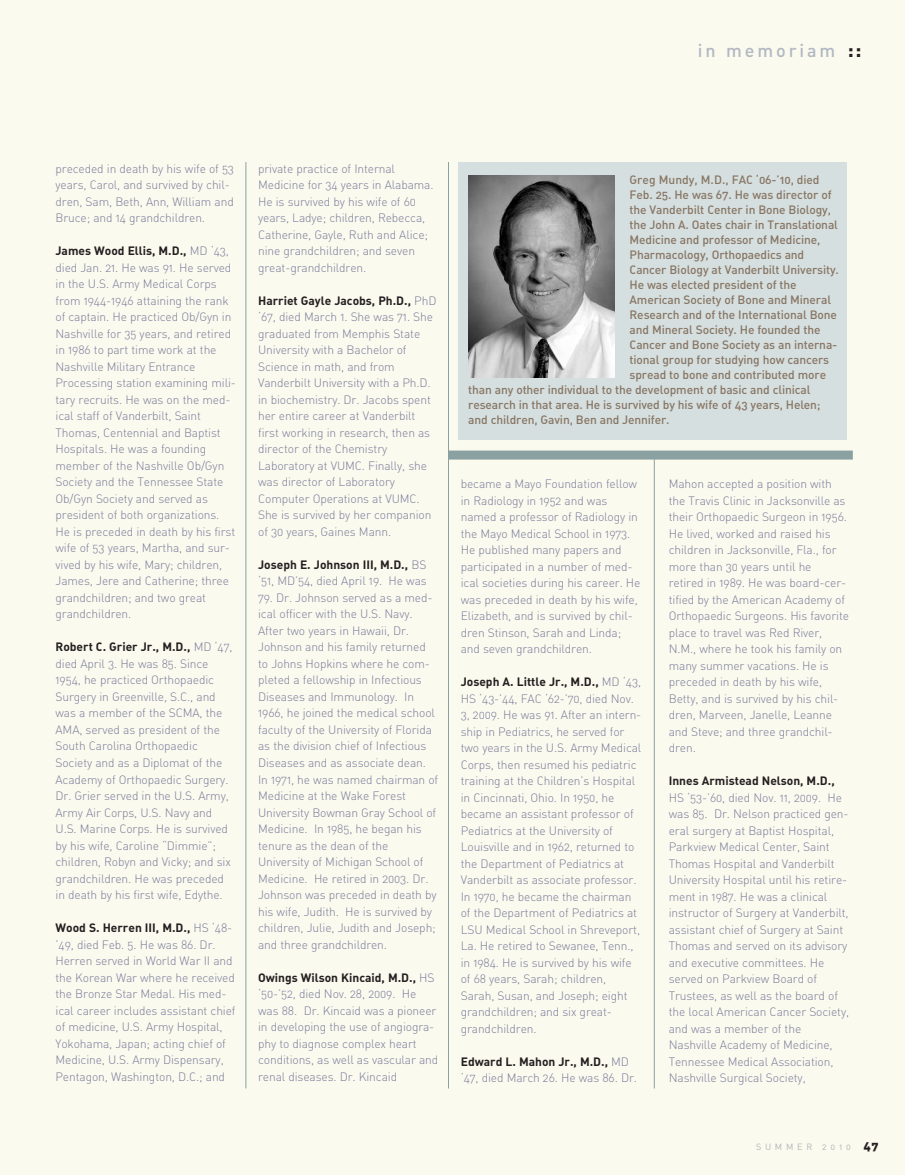
<style>
.page{position:relative;width:905px;height:1175px;background:#fff}
.page>*{position:absolute;margin:0;border:0;box-sizing:border-box;transform-origin:0 0}
.t1{font:18px "DIN Medium Alternate";letter-spacing:.16em;color:#b2b8c2}
.t2{font:12px/16.5px "DIN Light Alternate";letter-spacing:-.01em;color:#777a97}
.t3{font:12px "DIN Medium Alternate";letter-spacing:-.01em;color:#877665}
.t4{font:12px "DIN Bold Alternate";color:#231f20}
.t5{font:9px "DIN Regular Alternate";letter-spacing:.415em;color:#b4b5b8}
.s1{font-family:"DIN";font-weight:700;font-size:21px;color:#231f20}
.s2{font-family:"DIN Light Alternate";color:#777a97}
.s3{font-family:"DIN Black Alternate";font-size:12px;color:#231f20}
</style>
<div class="page">
<div style="left:0;top:0;width:904px;height:1174px;background:#fbfaef"></div>
<hr style="left:245px;top:162px;width:1px;height:926px;background:#8ba0a1">
<hr style="left:448px;top:162px;width:1px;height:926px;background:#8ba0a1">
<hr style="left:654px;top:457px;width:1px;height:631px;background:#8ba0a1">
<div style="left:458px;top:162px;width:388px;height:278px;background:#d6dfdf"></div>
<div style="left:449px;top:450px;width:403px;height:9px;background:#8ba0a1"></div>
<img style="left:468px;top:175px;width:146px;height:202px">
<h1 class="t1" style="left:698px;top:40px;width:165px">in memoriam <span class="s1">::</span></h1>
<p class="t2" style="left:56px;top:160px;width:180px">preceded in death by his wife of 53 years, Carol, and survived by chil&shy;dren, Sam, Beth, Ann, William and<br>Bruce; and 14 grandchildren.</p>
<p class="t4" style="left:56px;top:244px;width:175px">James Wood Ellis, M.D., <span class="s2">MD ‘43,</span></p>
<p class="t2" style="left:55px;top:259px;width:182px">died Jan. 21. He was 91. He served in the U.S. Army Medical Corps from 1944-1946 attaining the rank of captain. He practiced Ob/Gyn in<br>Nashville for 35 years, and retired in 1986 to part time work at the<br>Nashville Military Entrance<br>Processing station examining mili&shy;tary recruits. He was on the med&shy;ical staff of Vanderbilt, Saint<br>Thomas, Centennial and Baptist<br>Hospitals. He was a founding member of the Nashville Ob/Gyn<br>Society and the Tennessee State<br>Ob/Gyn Society and served as president of both organizations.<br>He is preceded in death by his first wife of 53 years, Martha, and sur&shy;vived by his wife, Mary; children,<br>James, Jere and Catherine; three grandchildren; and two great grandchildren.</p>
<p class="t4" style="left:55px;top:640px;width:178px">Robert C. Grier Jr., M.D., <span class="s2">MD ‘47,</span></p>
<p class="t2" style="left:55px;top:655px;width:177px">died April 3. He was 85. Since<br>1954, he practiced Orthopaedic<br>Surgery in Greenville, S.C., and was a member of the SCMA, the<br>AMA, served as president of the<br>South Carolina Orthopaedic<br>Society and as a Diplomat of the<br>Academy of Orthopaedic Surgery.<br>Dr. Grier served in the U.S. Army,<br>Army Air Corps, U.S. Navy and<br>U.S. Marine Corps. He is survived by his wife, Caroline “Dimmie”; children, Robyn and Vicky; and six grandchildren. He was preceded in death by his first wife, Edythe.</p>
<p class="t4" style="left:56px;top:921px;width:178px">Wood S. Herren III, M.D., <span class="s2">HS ‘48-</span></p>
<p class="t2" style="left:55px;top:936px;width:181px">’49, died Feb. 5. He was 86. Dr.<br>Herren served in World War II and the Korean War where he received the Bronze Star Medal. His med&shy;ical career includes assistant chief of medicine, U.S. Army Hospital,<br>Yokohama, Japan; acting chief of<br>Medicine, U.S. Army Dispensary,<br>Pentagon, Washington, D.C.; and</p>
<p class="t2" style="left:258px;top:160px;width:177px">private practice of Internal<br>Medicine for 34 years in Alabama.<br>He is survived by his wife of 60 years, Ladye; children, Rebecca,<br>Catherine, Gayle, Ruth and Alice; nine grandchildren; and seven great-grandchildren.</p>
<p class="t4" style="left:258px;top:294px;width:180px">Harriet Gayle Jacobs, Ph.D., <span class="s2">PhD</span></p>
<p class="t2" style="left:258px;top:309px;width:176px">‘67, died March 1. She was 71. She graduated from Memphis State<br>University with a Bachelor of<br>Science in math, and from<br>Vanderbilt University with a Ph.D. in biochemistry. Dr. Jacobs spent her entire career at Vanderbilt first working in research, then as director of the Chemistry<br>Laboratory at VUMC. Finally, she was director of Laboratory<br>Computer Operations at VUMC.<br>She is survived by her companion of 30 years, Gaines Mann.</p>
<p class="t4" style="left:258px;top:558px;width:170px">Joseph E. Johnson III, M.D., <span class="s2">BS</span></p>
<p class="t2" style="left:258px;top:573px;width:170px">‘51, MD’54, died April 19. He was</p>
<p class="t2" style="left:258px;top:589px;width:182px">79. Dr. Johnson served as a med&shy;ical officer with the U.S. Navy.<br>After two years in Hawaii, Dr.<br>Johnson and his family returned to Johns Hopkins where he com&shy;pleted a fellowship in Infectious<br>Diseases and Immunology. In<br>1966, he joined the medical school faculty of the University of Florida as the division chief of Infectious<br>Diseases and as associate dean.<br>In 1971, he was named chairman of<br>Medicine at the Wake Forest<br>University Bowman Gray School of<br>Medicine. In 1985, he began his tenure as the dean of the<br>University of Michigan School of<br>Medicine. He retired in 2003. Dr.<br>Johnson was preceded in death by his wife, Judith. He is survived by children, Julie, Judith and Joseph; and three grandchildren.</p>
<p class="t4" style="left:258px;top:970px;width:178px">Owings Wilson Kincaid, M.D., <span class="s2">HS</span></p>
<p class="t2" style="left:258px;top:985px;width:182px">‘50-’52, died Nov. 28, 2009. He was 88. Dr. Kincaid was a pioneer in developing the use of angiogra&shy;phy to diagnose complex heart conditions, as well as vascular and renal diseases. Dr. Kincaid</p>
<p class="t3" style="left:629px;top:172px;width:191px">Greg Mundy, M.D., FAC ‘06-’10, died</p>
<p class="t3" style="left:629px;top:187px;width:204px">Feb. 25. He was 67. He was director of</p>
<p class="t3" style="left:629px;top:202px;width:203px">the Vanderbilt Center in Bone Biology,</p>
<p class="t3" style="left:629px;top:217px;width:210px">the John A. Oates chair in Translational</p>
<p class="t3" style="left:629px;top:232px;width:192px">Medicine and professor of Medicine,</p>
<p class="t3" style="left:629px;top:247px;width:176px">Pharmacology, Orthopaedics and</p>
<p class="t3" style="left:629px;top:262px;width:211px">Cancer Biology at Vanderbilt University.</p>
<p class="t3" style="left:629px;top:277px;width:168px">He was elected president of the</p>
<p class="t3" style="left:629px;top:292px;width:203px">American Society of Bone and Mineral</p>
<p class="t3" style="left:629px;top:307px;width:209px">Research and of the International Bone</p>
<p class="t3" style="left:629px;top:322px;width:192px">and Mineral Society. He founded the</p>
<p class="t3" style="left:629px;top:337px;width:209px">Cancer and Bone Society as an interna-</p>
<p class="t3" style="left:629px;top:352px;width:201px">tional group for studying how cancers</p>
<p class="t3" style="left:629px;top:367px;width:198px">spread to bone and contributed more</p>
<p class="t3" style="left:468px;top:382px;width:343px">than any other individual to the development of basic and clinical</p>
<p class="t3" style="left:468px;top:397px;width:354px">research in that area. He is survived by his wife of 43 years, Helen;</p>
<p class="t3" style="left:468px;top:412px;width:203px">and children, Gavin, Ben and Jennifer.</p>
<p class="t2" style="left:460px;top:476px;width:181px">became a Mayo Foundation fellow in Radiology in 1952 and was named a professor of Radiology in the Mayo Medical School in 1973.<br>He published many papers and participated in a number of med&shy;ical societies during his career. He was preceded in death by his wife,<br>Elizabeth, and is survived by chil&shy;dren Stinson, Sarah and Linda; and seven grandchildren.</p>
<p class="t4" style="left:460px;top:675px;width:182px">Joseph A. Little Jr., M.D., <span class="s2">MD ‘43,</span></p>
<p class="t2" style="left:460px;top:690px;width:182px">HS ‘43-’44, FAC ‘62-’70, died Nov.<br>3, 2009. He was 91. After an intern&shy;ship in Pediatrics, he served for two years in the U.S. Army Medical<br>Corps, then resumed his pediatric training at the Children’s Hospital in Cincinnati, Ohio. In 1950, he became an assistant professor of<br>Pediatrics at the University of<br>Louisville and in 1962, returned to the Department of Pediatrics at<br>Vanderbilt as associate professor.<br>In 1970, he became the chairman of the Department of Pediatrics at<br>LSU Medical School in Shreveport,<br>La. He retired to Sewanee, Tenn., in 1984. He is survived by his wife of 68 years, Sarah; children,<br>Sarah, Susan, and Joseph; eight grandchildren; and six great&shy;grandchildren.</p>
<p class="t4" style="left:460px;top:1054px;width:170px">Edward L. Mahon Jr., M.D., <span class="s2">MD</span></p>
<p class="t2" style="left:460px;top:1070px;width:178px">‘47, died March 26. He was 86. Dr.</p>
<p class="t2" style="left:668px;top:476px;width:182px">Mahon accepted a position with the Travis Clinic in Jacksonville as their Orthopaedic Surgeon in 1956.<br>He lived, worked and raised his children in Jacksonville, Fla., for more than 30 years until he retired in 1989. He was board-cer&shy;tified by the American Academy of<br>Orthopaedic Surgeons. His favorite place to travel was Red River,<br>N.M., where he took his family on many summer vacations. He is preceded in death by his wife,<br>Betty, and is survived by his chil&shy;dren, Marveen, Janelle, Leanne and Steve; and three grandchil&shy;dren.</p>
<p class="t4" style="left:668px;top:774px;width:167px">Innes Armistead Nelson, M.D.,</p>
<p class="t2" style="left:668px;top:789px;width:182px">HS ‘53-’60, died Nov. 11, 2009. He was 85. Dr. Nelson practiced gen&shy;eral surgery at Baptist Hospital,<br>Parkview Medical Center, Saint<br>Thomas Hospital and Vanderbilt<br>University Hospital until his retire&shy;ment in 1987. He was a clinical instructor of Surgery at Vanderbilt, assistant chief of Surgery at Saint<br>Thomas and served on its advisory and executive committees. He served on Parkview Board of<br>Trustees, as well as the board of the local American Cancer Society, and was a member of the<br>Nashville Academy of Medicine,<br>Tennessee Medical Association,<br>Nashville Surgical Society,</p>
<p class="t5" style="left:756px;top:1141px;width:124px">SUMMER 2010 <span class="s3">47</span></p>
</div>
